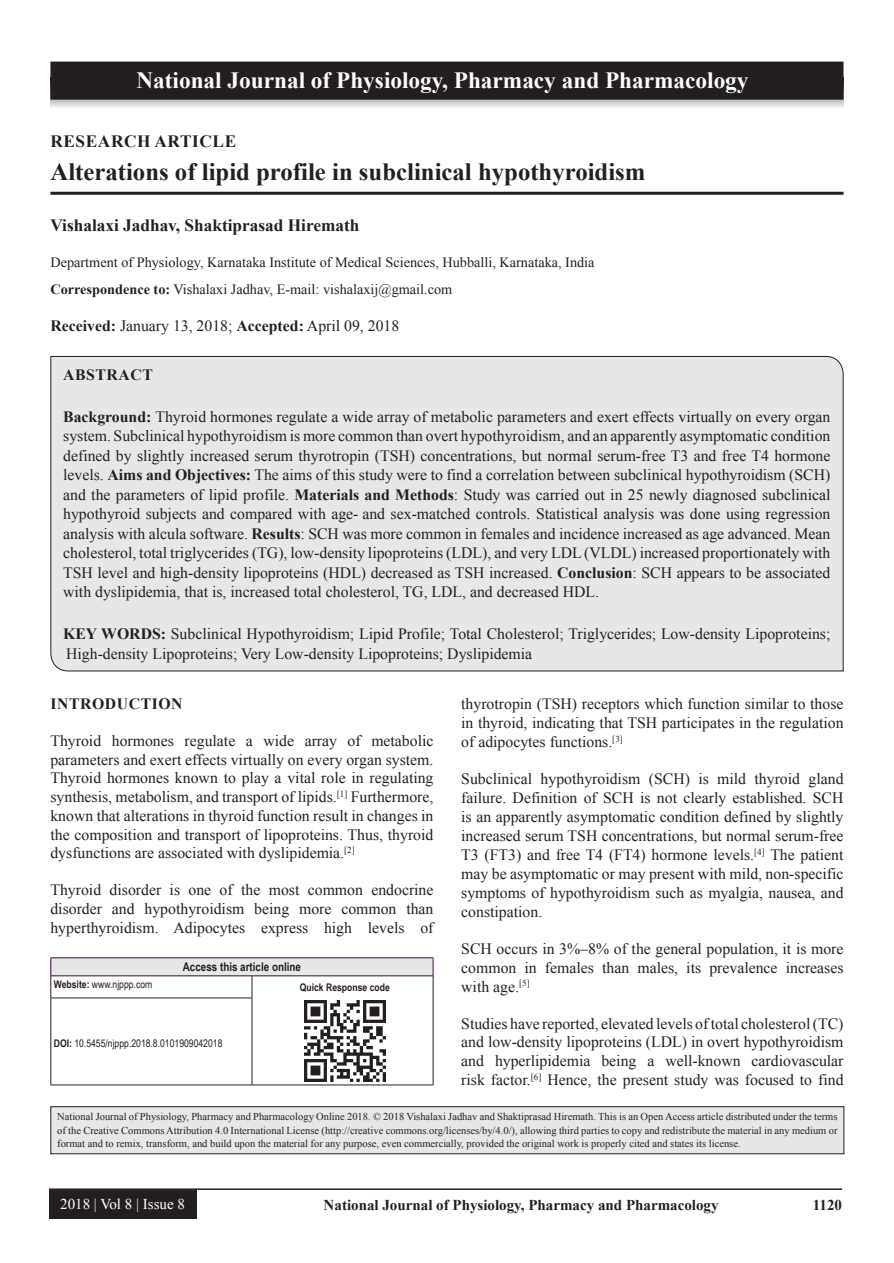
<style>
.page{position:relative;width:894px;height:1263px;background:#fff}
.page>*{position:absolute;margin:0;border:0;box-sizing:border-box;transform-origin:0 0}
.AT{font:700 24.75px "Times New Roman";color:#231f20}
.JN_1{font:700 23.25px "Times New Roman";color:#fff}
.AU{font:700 17.25px "Times New Roman";color:#231f20}
.AH{font:700 17.25px "Times New Roman";letter-spacing:.035em;color:#231f20}
.TX{font:15.75px/18.9px "Times New Roman";color:#231f20;text-align:justify}
.ABS{font:15.75px/19.5px "Times New Roman";color:#231f20;text-align:justify}
.KWD{font:15.75px/19.5px "Times New Roman";color:#231f20}
.ABSH{font:700 15.75px "Times New Roman";letter-spacing:.035em;color:#231f20}
.RF{font:700 15px "Times New Roman";color:#231f20}
.RF_VOL{font:15px "Times New Roman";color:#fff}
.AFF{font:14.25px "Times New Roman";color:#231f20}
.ADD{font:14.25px "Times New Roman";color:#231f20}
.AAO{font:700 12px "Arial Narrow";color:#231f20}
.JN_TX{font:10.5px/13.5px "Times New Roman";color:#231f20;text-align:justify}
.Web{font:10.5px "Arial Narrow";color:#231f20}
.QR{font:700 10.5px "Arial Narrow";color:#231f20}
.s1{font-weight:700}
</style>
<div class="page">
<hr style="left:49px;top:1188px;width:792px;height:1px;background:#231f20">
<div style="left:49px;top:1189px;width:147px;height:29px;background:#231f20"></div>
<hr style="left:50px;top:192px;width:793px;height:3px;background:#231f20">
<div style="left:50px;top:356px;width:793px;height:315px;background:#e6e7e9"></div>
<div style="left:51px;top:957px;width:382px;height:18px;background:#e6e7e9"></div>
<hr style="left:51px;top:975px;width:201px;height:1px;background:#3e083e">
<hr style="left:252px;top:975px;width:181px;height:1px;background:#3e083e">
<svg style="left:50px;top:958px;width:2px;height:39px"></svg>
<svg style="left:251px;top:976px;width:1px;height:21px"></svg>
<hr style="left:50px;top:997px;width:202px;height:1px;background:#231f20">
<hr style="left:50px;top:998px;width:1px;height:86px;background:#231f20">
<hr style="left:251px;top:998px;width:1px;height:86px;background:#231f20">
<hr style="left:50px;top:1084px;width:202px;height:1px;background:#231f20">
<svg style="left:432px;top:958px;width:1px;height:40px"></svg>
<hr style="left:432px;top:998px;width:1px;height:86px;background:#231f20">
<hr style="left:252px;top:1084px;width:181px;height:1px;background:#231f20">
<hr style="left:51px;top:957px;width:201px;height:1px;background:#3e083e">
<hr style="left:252px;top:957px;width:181px;height:1px;background:#3e083e">
<img style="left:304px;top:1000px;width:81px;height:81px">
<div style="left:51px;top:1106px;width:792px;height:47px;background:#e6e7e9"></div>
<div style="left:50px;top:1106px;width:794px;height:48px;border:1px solid #231f20"></div>
<svg style="left:51px;top:100px;width:792px;height:8px"></svg>
<div style="left:51px;top:62px;width:791px;height:37px;background:#231f20"></div>
<div style="left:50px;top:62px;width:793px;height:38px;border:2px solid #231f20"></div>
<p class="JN_1" style="left:136px;top:64px;width:613px">National Journal of Physiology, Pharmacy and Pharmacology</p>
<p class="AH" style="left:50px;top:128px;width:187px">RESEARCH ARTICLE</p>
<p class="AT" style="left:50px;top:154px;width:596px">Alterations of lipid profile in subclinical hypothyroidism</p>
<p class="AU" style="left:50px;top:212px;width:310px">Vishalaxi Jadhav, Shaktiprasad Hiremath</p>
<p class="AFF" style="left:50px;top:252px;width:545px">Department of Physiology, Karnataka Institute of Medical Sciences, Hubballi, Karnataka, India</p>
<p class="ADD" style="left:50px;top:279px;width:403px"><span class="s1">Correspondence to:</span> Vishalaxi Jadhav, E-mail: vishalaxij@gmail.com</p>
<p class="TX" style="left:50px;top:315px;width:350px"><span class="s1">Received:</span> January 13, 2018; <span class="s1">Accepted:</span> April 09, 2018</p>
<p class="ABSH" style="left:63px;top:363px;width:91px">ABSTRACT</p>
<p class="ABS" style="left:63px;top:406px;width:768px"><span class="s1">Background:</span> Thyroid hormones regulate a wide array of metabolic parameters and exert effects virtually on every organ system. Subclinical hypothyroidism is more common than overt hypothyroidism, and an apparently asymptomatic condition defined by slightly increased serum thyrotropin (TSH) concentrations, but normal serum-free T3 and free T4 hormone levels. <span class="s1">Aims and Objectives:</span> The aims of this study were to find a correlation between subclinical hypothyroidism (SCH) and the parameters of lipid profile. <span class="s1">Materials and Methods</span>: Study was carried out in 25 newly diagnosed subclinical hypothyroid subjects and compared with age- and sex-matched controls. Statistical analysis was done using regression analysis with alcula software. <span class="s1">Results</span>: SCH was more common in females and incidence increased as age advanced. Mean cholesterol, total triglycerides (TG), low-density lipoproteins (LDL), and very LDL (VLDL) increased proportionately with TSH level and high-density lipoproteins (HDL) decreased as TSH increased. <span class="s1">Conclusion</span>: SCH appears to be associated with dyslipidemia, that is, increased total cholesterol, TG, LDL, and decreased HDL.</p>
<p class="KWD" style="left:63px;top:623px;width:768px"><span class="s1">KEY WORDS:</span> Subclinical Hypothyroidism; Lipid Profile; Total Cholesterol; Triglycerides; Low-density Lipoproteins;<br>High-density Lipoproteins; Very Low-density Lipoproteins; Dyslipidemia</p>
<h1 class="ABSH" style="left:50px;top:692px;width:134px">INTRODUCTION</h1>
<p class="TX" style="left:50px;top:730px;width:384px">Thyroid hormones regulate a wide array of metabolic parameters and exert effects virtually on every organ system.<br>Thyroid hormones known to play a vital role in regulating synthesis, metabolism, and transport of lipids.<sup>[1]</sup> Furthermore, known that alterations in thyroid function result in changes in the composition and transport of lipoproteins. Thus, thyroid dysfunctions are associated with dyslipidemia.<sup>[2]</sup></p>
<p class="TX" style="left:50px;top:880px;width:384px">Thyroid disorder is one of the most common endocrine disorder and hypothyroidism being more common than hyperthyroidism. Adipocytes express high levels of</p>
<p class="AAO" style="left:183px;top:958px;width:120px">Access this article online</p>
<p class="Web" style="left:54px;top:976px;width:100px"><span class="s1">Website:</span> www.njppp.com</p>
<p class="QR" style="left:300px;top:979px;width:91px">Quick Response code</p>
<p class="TX" style="left:461px;top:694px;width:383px">thyrotropin (TSH) receptors which function similar to those in thyroid, indicating that TSH participates in the regulation of adipocytes functions.<sup>[3]</sup></p>
<p class="TX" style="left:461px;top:769px;width:383px">Subclinical hypothyroidism (SCH) is mild thyroid gland failure. Definition of SCH is not clearly established. SCH is an apparently asymptomatic condition defined by slightly increased serum TSH concentrations, but normal serum-free T3 (FT3) and free T4 (FT4) hormone levels.<sup>[4]</sup> The patient may be asymptomatic or may present with mild, non-specific symptoms of hypothyroidism such as myalgia, nausea, and constipation.</p>
<p class="TX" style="left:461px;top:938px;width:383px">SCH occurs in 3%–8% of the general population, it is more common in females than males, its prevalence increases with age.<sup>[5]</sup></p>
<p class="TX" style="left:461px;top:1013px;width:383px">Studies have reported, elevated levels of total cholesterol (TC) and low-density lipoproteins (LDL) in overt hypothyroidism and hyperlipidemia being a well-known cardiovascular risk factor.<sup>[6]</sup> Hence, the present study was focused to find</p>
<p class="Web" style="left:54px;top:1035px;width:170px"><span class="s1">DOI:</span> 10.5455/njppp.2018.8.0101909042018</p>
<p class="JN_TX" style="left:57px;top:1109px;width:781px">National Journal of Physiology, Pharmacy and Pharmacology Online 2018. © 2018 Vishalaxi Jadhav and Shaktiprasad Hiremath. This is an Open Access article distributed under the terms of the Creative Commons Attribution 4.0 International License (http://creative commons.org/licenses/by/4.0/), allowing third parties to copy and redistribute the material in any medium or format and to remix, transform, and build upon the material for any purpose, even commercially, provided the original work is properly cited and states its license.</p>
<p class="RF_VOL" style="left:60px;top:1193px;width:126px">2018 | Vol 8 | Issue 8</p>
<p class="RF" style="left:323px;top:1194px;width:396px">National Journal of Physiology, Pharmacy and Pharmacology</p>
<p class="RF" style="left:812px;top:1194px;width:31px">1120</p>
</div>
